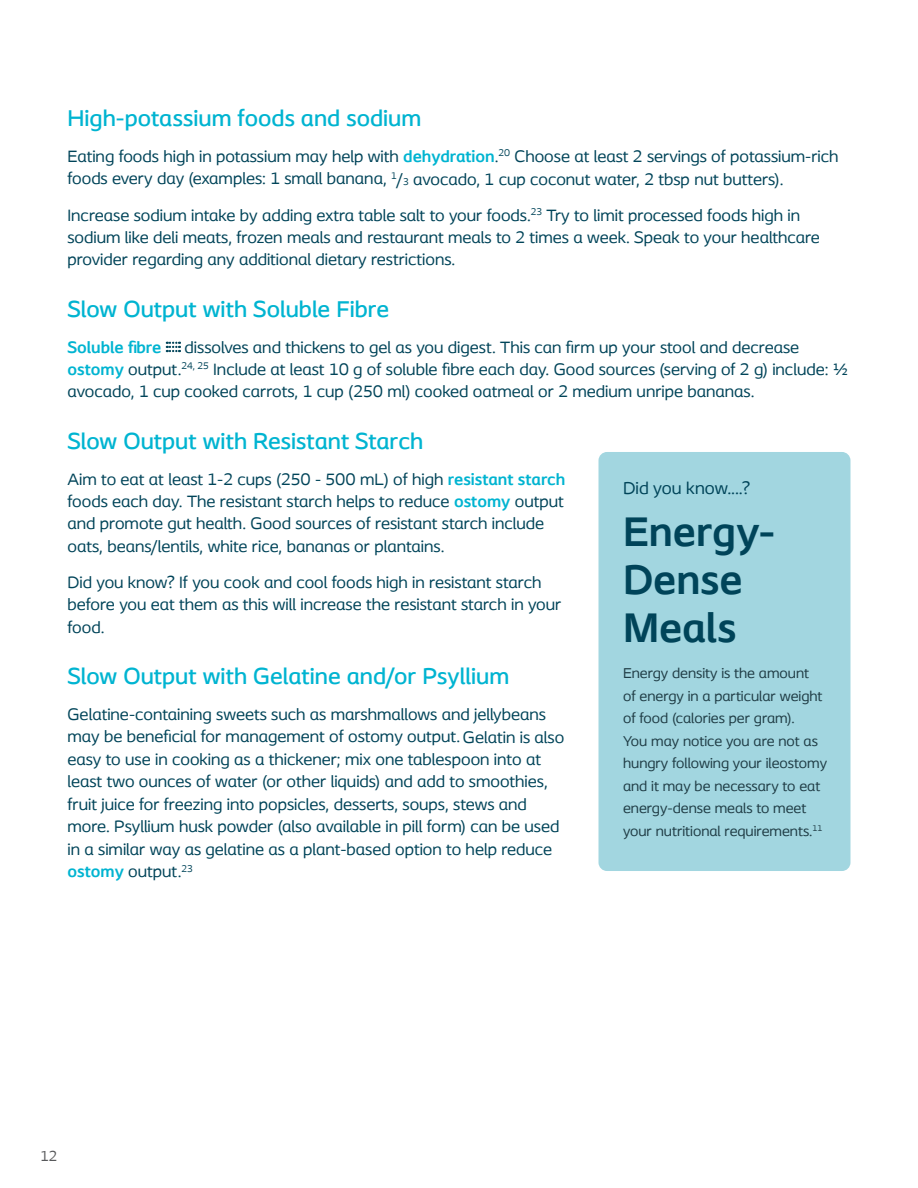
<style>
.page{position:relative;width:918px;height:1188px;background:#fff}
.page>*{position:absolute;margin:0;border:0;box-sizing:border-box;transform-origin:0 0}
.t1{font:700 43.5px/48px "Coloplast";color:#004459}
.t2{font:500 24px "Coloplast";color:#00b4d1}
.t3{font:18px "Coloplast";color:#004459}
.t4{font:17.25px/22.5px "Coloplast";color:#004459}
.t5{font:700 17.25px "Coloplast";color:#00b4d1}
.t6{font:15px/22.5px "Coloplast";color:#203d46}
.t7{font:15px "Coloplast";color:#58595b}
.s1{font-weight:700;color:#00b4d1}
.s2{font-size:10.05px}
</style>
<div class="page">
<svg style="left:167px;top:342px;width:13px;height:10px"></svg>
<div style="left:599px;top:452px;width:252px;height:419px;background:#a2d6e0;border-radius:9px"></div>
<h2 class="t2" style="left:68px;top:104px;width:355px">High-potassium foods and sodium</h2>
<p class="t4" style="left:67px;top:145px;width:773px">Eating foods high in potassium may help with <span class="s1">dehydration</span>.<sup>20</sup> Choose at least 2 servings of potassium-rich foods every day (examples: 1 small banana, <sup>1</sup>/<span class="s2">3</span> avocado, 1 cup coconut water, 2 tbsp nut butters).</p>
<p class="t4" style="left:67px;top:203px;width:754px">Increase sodium intake by adding extra table salt to your foods.<sup>23</sup> Try to limit processed foods high in sodium like deli meats, frozen meals and restaurant meals to 2 times a week. Speak to your healthcare provider regarding any additional dietary restrictions.</p>
<h2 class="t2" style="left:68px;top:294px;width:323px">Slow Output with Soluble Fibre</h2>
<p class="t5" style="left:68px;top:336px;width:95px">Soluble fibre</p>
<p class="t4" style="left:68px;top:335px;width:782px;text-indent:117px">dissolves and thickens to gel as you digest. This can firm up your stool and decrease <span class="s1">ostomy</span> output.<sup>24,</sup> <sup>25</sup> Include at least 10 g of soluble fibre each day. Good sources (serving of 2 g) include: ½ avocado, 1 cup cooked carrots, 1 cup (250 ml) cooked oatmeal or 2 medium unripe bananas.</p>
<h2 class="t2" style="left:68px;top:426px;width:357px">Slow Output with Resistant Starch</h2>
<p class="t4" style="left:68px;top:467px;width:499px">Aim to eat at least 1-2 cups (250 - 500 mL) of high <span class="s1">resistant starch </span>foods each day. The resistant starch helps to reduce <span class="s1">ostomy</span> output and promote gut health. Good sources of resistant starch include oats, beans/lentils, white rice, bananas or plantains.</p>
<p class="t4" style="left:68px;top:571px;width:495px">Did you know? If you cook and cool foods high in resistant starch before you eat them as this will increase the resistant starch in your food.</p>
<h2 class="t2" style="left:68px;top:662px;width:443px">Slow Output with Gelatine and/or Psyllium</h2>
<p class="t4" style="left:68px;top:703px;width:498px">Gelatine-containing sweets such as marshmallows and jellybeans may be beneficial for management of ostomy output. Gelatin is also easy to use in cooking as a thickener; mix one tablespoon into at least two ounces of water (or other liquids) and add to smoothies, fruit juice for freezing into popsicles, desserts, soups, stews and more. Psyllium husk powder (also available in pill form) can be used in a similar way as gelatine as a plant-based option to help reduce <span class="s1">ostomy</span> output.<sup>23</sup></p>
<p class="t3" style="left:623px;top:477px;width:129px">Did you know....?</p>
<h1 class="t1" style="left:623px;top:507px;width:154px">Energy-<br>Dense<br>Meals</h1>
<p class="t6" style="left:623px;top:662px;width:206px">Energy density is the amount<br>of energy in a particular weight of food (calories per gram).<br>You may notice you are not as hungry following your ileostomy and it may be necessary to eat energy-dense meals to meet your nutritional requirements.<sup>11</sup></p>
<p class="t7" style="left:40px;top:1147px;width:18px">12</p>
</div>
